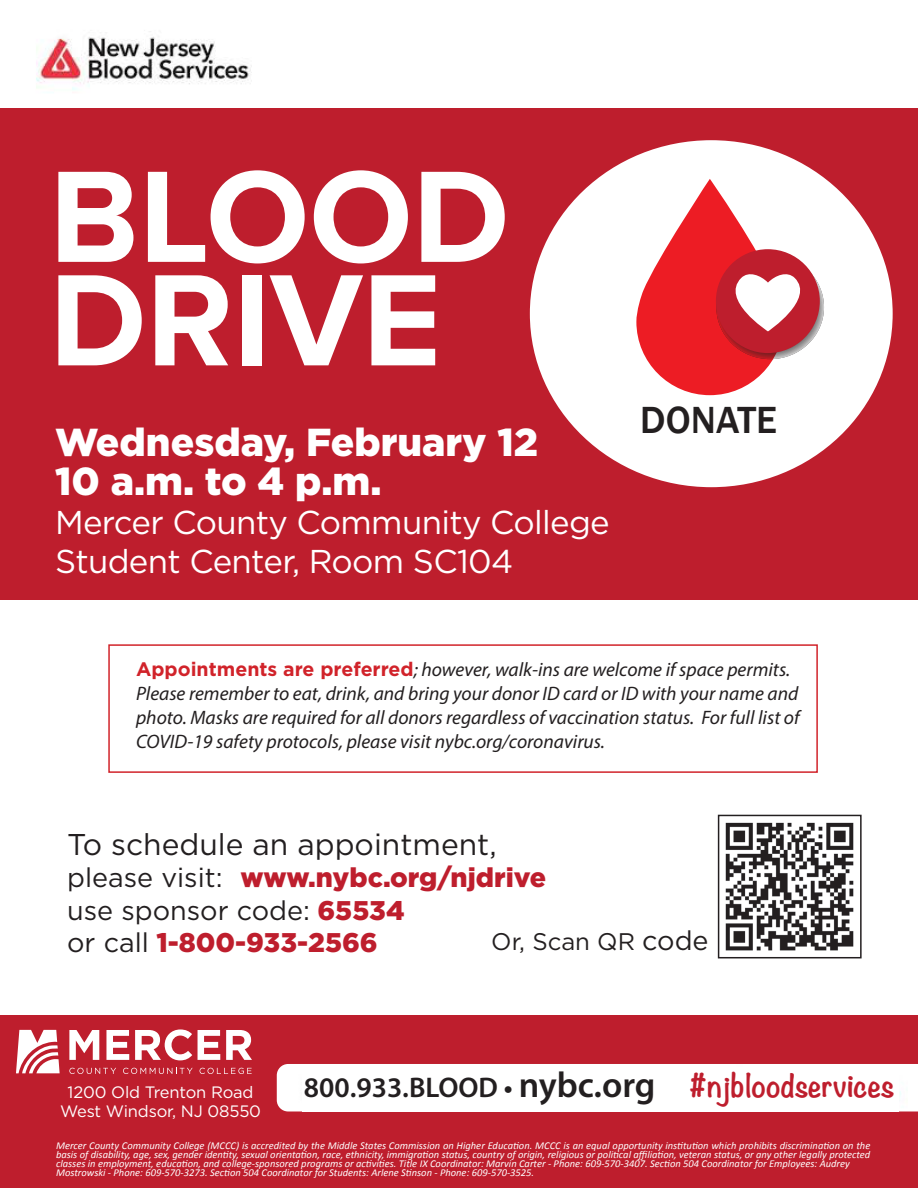
<style>
.page{position:relative;width:918px;height:1188px;background:#fff}
.page>*{position:absolute;margin:0;border:0;box-sizing:border-box;transform-origin:0 0}
.t1{font:700 135px "Proxima Nova";color:#fff}
.t2{font:900 39px "Gotham";color:#fff}
.t3{font:500 38.85px "Franklin Gothic";color:#231f20}
.t4{font:33px "Gotham";letter-spacing:-.02em;color:#fff}
.t5{font:30px "Gotham";color:#231f20}
.t6{font:700 28.5px "Noteworthy";color:#be1e2d}
.t7{font:900 27px "Gotham";color:#be1e2d}
.t8{font:27px "Gotham";color:#231f20}
.t9{font:24px "Gotham";color:#231f20}
.t10{font:italic 19.5px/24px "Myriad Pro";color:#231f20;text-align:justify}
.t11{font:16.5px "Gotham";letter-spacing:-.01em;color:#fff}
.t12{font:italic 10.5px/9px "Calibri";color:#fff;text-align:justify}
.s1{font-family:"Gotham";font-weight:700;font-style:normal;color:#d1232a}
.s2{font-weight:400;color:#231f20}
.s3{font-weight:900;color:#be1e2d}
.s4{font-size:27px}
.s5{font-family:"Myriad Pro";font-weight:600;color:#231f20}
.s6{font-family:"Myriad Pro";font-weight:600;font-size:36px;color:#231f20}
</style>
<div class="page">
<div style="left:0;top:108px;width:918px;height:492px;background:#be1e2d"></div>
<div style="left:0;top:1016px;width:918px;height:172px;background:#be1e2d"></div>
<img style="left:36px;top:31px;width:216px;height:59px">
<div style="left:108px;top:644px;width:710px;height:129px;border:2px solid #d1232a"></div>
<div style="left:277px;top:1064px;width:641px;height:48px;background:#fff"></div>
<svg style="left:69px;top:1068px;width:47px;height:6px"></svg>
<svg style="left:123px;top:1068px;width:70px;height:6px"></svg>
<svg style="left:200px;top:1068px;width:52px;height:6px"></svg>
<svg style="left:69px;top:1030px;width:30px;height:30px"></svg>
<svg style="left:106px;top:1030px;width:23px;height:30px"></svg>
<svg style="left:135px;top:1029px;width:57px;height:31px"></svg>
<svg style="left:198px;top:1030px;width:22px;height:30px"></svg>
<svg style="left:226px;top:1030px;width:26px;height:30px"></svg>
<svg style="left:16px;top:1030px;width:44px;height:43px"></svg>
<img style="left:725px;top:822px;width:129px;height:129px">
<div style="left:718px;top:815px;width:144px;height:143px;border:2px solid #231f20"></div>
<div style="left:302px;top:1067px;width:597px;height:45px;background:#fff"></div>
<div style="left:530px;top:140px;width:363px;height:347px;background:#fff;border-radius:50%"></div>
<svg style="left:636px;top:179px;width:188px;height:216px"></svg>
<p class="t1" style="left:50px;top:116px;width:461px">BLOOD</p>
<p class="t1" style="left:50px;top:220px;width:393px">DRIVE</p>
<p class="t2" style="left:55px;top:415px;width:485px">Wednesday, February 12</p>
<p class="t2" style="left:55px;top:454px;width:328px">10 a.m. to 4 p.m.</p>
<p class="t4" style="left:55px;top:501px;width:556px">Mercer County Community College</p>
<p class="t4" style="left:55px;top:540px;width:460px">Student Center, Room SC104</p>
<p class="t3" style="left:640px;top:396px;width:138px">DONATE</p>
<p class="t10" style="left:136px;top:657px;width:656px"><span class="s1">Appointments are preferred</span>; however, walk-ins are welcome if space permits.</p>
<p class="t10" style="left:136px;top:681px;width:665px">Please remember to eat, drink, and bring your donor ID card or ID with your name and photo. Masks are required for all donors regardless of vaccination status. For full list of COVID-19 safety protocols, please visit nybc.org/coronavirus.</p>
<p class="t5" style="left:67px;top:825px;width:431px">To schedule an appointment,</p>
<p class="t7" style="left:67px;top:859px;width:480px"><span class="s2">please visit:</span> www.nybc.org/njdrive</p>
<p class="t8" style="left:67px;top:893px;width:339px">use sponsor code: <span class="s3">65534</span></p>
<p class="t7" style="left:67px;top:924px;width:312px"><span class="s2">or call</span> 1-800-933-2566</p>
<p class="t9" style="left:491px;top:926px;width:219px">Or, Scan QR <span class="s4">code</span></p>
<p class="t6" style="left:304px;top:1060px;width:592px"><span class="s5">800.933.BLOOD •</span> <span class="s6">nybc.org</span> #njbloodservices</p>
<p class="t11" style="left:68px;top:1081px;width:187px">1200 Old Trenton Road</p>
<p class="t11" style="left:60px;top:1101px;width:203px">West Windsor, NJ 08550</p>
<p class="t12" style="left:56px;top:1140px;width:816px">Mercer County Community College (MCCC) is accredited by the Middle States Commission on Higher Education. MCCC is an equal opportunity institution which prohibits discrimination on the basis of disability, age, sex, gender identity, sexual orientation, race, ethnicity, immigration status, country of origin, religious or political affiliation, veteran status, or any other legally protected classes in employment, education, and college-sponsored programs or activities. Title IX Coordinator: Marvin Carter - Phone: 609-570-3407. Section 504 Coordinator for Employees: Audrey</p>
<p class="t12" style="left:56px;top:1167px;width:480px">Mostrowski - Phone: 609-570-3273. Section 504 Coordinator for Students: Arlene Stinson - Phone: 609-570-3525.</p>
</div>
